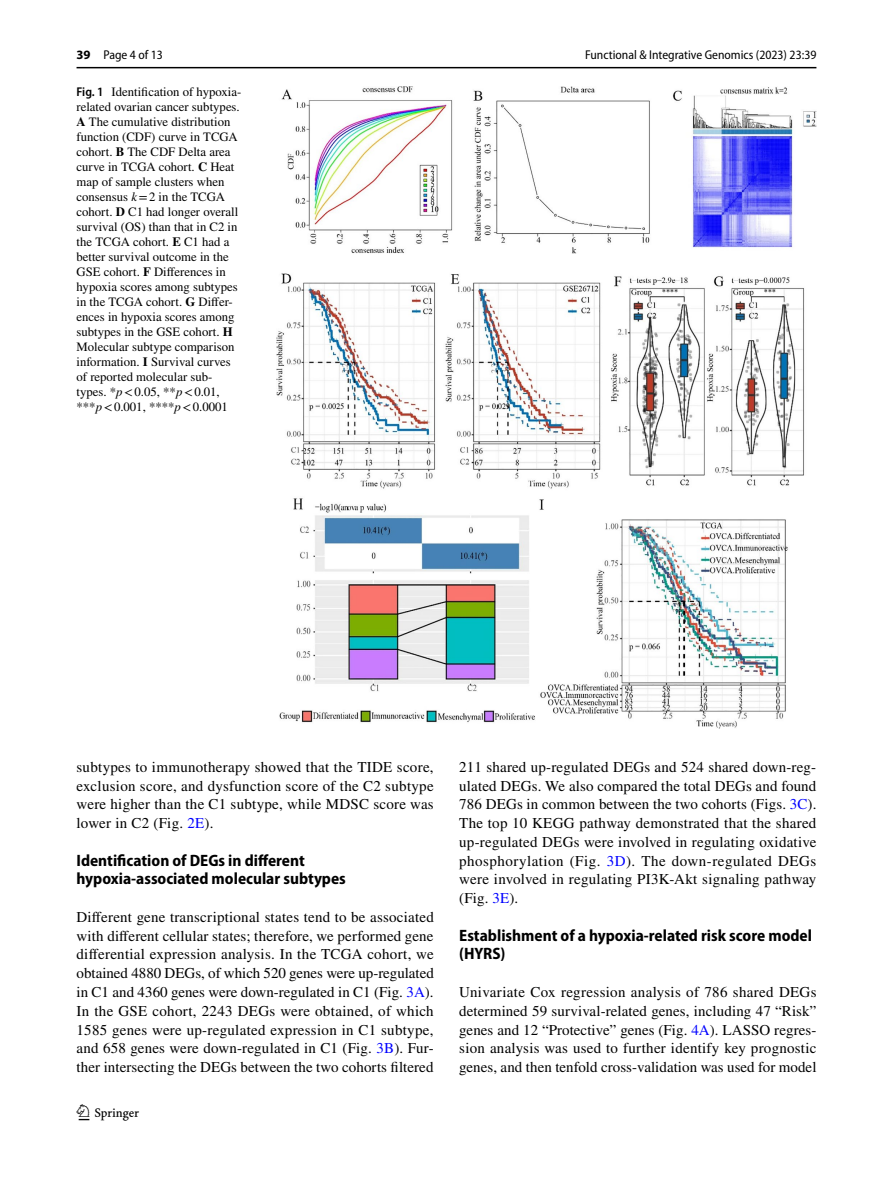
<style>
.page{position:relative;width:893px;height:1187px;background:#fff}
.page>*{position:absolute;margin:0;border:0;box-sizing:border-box;transform-origin:0 0}
.t1{font:22.5px "Springnew Regular 2";color:#000}
.t2{font:700 semi-condensed 16.5px/18.8px "Myriad Pro";color:#000}
.t3{font:15px/18.8px "STIX";letter-spacing:.005em;color:#000;text-align:justify}
.t4{font:12.75px/15px "STIX";color:#000}
.t5{font:semi-condensed 12.75px "Myriad Pro";color:#000}
.s1{font-weight:700;font-stretch:normal}
.s2{font-family:"Myriad Pro";font-weight:600;font-stretch:semi-condensed}
.s3{font-weight:700}
.s4{font-style:italic}
.s5{color:#00f}
</style>
<div class="page">
<hr style="left:77px;top:67px;width:739px;height:1px;background:#000">
<img style="left:276px;top:87px;width:540px;height:641px">
<p class="t5" style="left:77px;top:48px;width:88px"><span class="s1">39</span> Page 4 of 13</p>
<p class="t4" style="left:77px;top:85px;width:166px"><span class="s2">Fig. 1</span> Identification of hypoxia&shy;related ovarian cancer subtypes.<br><span class="s3">A</span> The cumulative distribution function (CDF) curve in TCGA cohort. <span class="s3">B</span> The CDF Delta area curve in TCGA cohort. <span class="s3">C</span> Heat map of sample clusters when consensus <span class="s4">k</span>=2 in the TCGA cohort. <span class="s3">D</span> C1 had longer overall survival (OS) than that in C2 in the TCGA cohort. <span class="s3">E</span> C1 had a better survival outcome in the<br>GSE cohort. <span class="s3">F</span> Differences in hypoxia scores among subtypes in the TCGA cohort. <span class="s3">G</span> Differ&shy;ences in hypoxia scores among subtypes in the GSE cohort. <span class="s3">H<br></span>Molecular subtype comparison information. <span class="s3">I</span> Survival curves of reported molecular sub&shy;types. *<span class="s4">p</span>&lt;0.05, **<span class="s4">p</span>&lt;0.01, ***<span class="s4">p</span>&lt;0.001, ****<span class="s4">p</span>&lt;0.0001</p>
<p class="t5" style="left:585px;top:48px;width:233px">Functional &amp; Integrative Genomics (2023) 23:39</p>
<p class="t3" style="left:77px;top:758px;width:359px">subtypes to immunotherapy showed that the TIDE score, exclusion score, and dysfunction score of the C2 subtype were higher than the C1 subtype, while MDSC score was lower in C2 (Fig. <span class="s5">2E</span>).</p>
<p class="t2" style="left:77px;top:850px;width:271px">Identification of DEGs in different hypoxia‑associated molecular subtypes</p>
<p class="t3" style="left:77px;top:908px;width:359px">Different gene transcriptional states tend to be associated with different cellular states; therefore, we performed gene differential expression analysis. In the TCGA cohort, we obtained 4880 DEGs, of which 520 genes were up-regulated in C1 and 4360 genes were down-regulated in C1 (Fig. <span class="s5">3A</span>).<br>In the GSE cohort, 2243 DEGs were obtained, of which 1585 genes were up-regulated expression in C1 subtype, and 658 genes were down-regulated in C1 (Fig. <span class="s5">3B</span>). Fur&shy;ther intersecting the DEGs between the two cohorts filtered</p>
<h1 class="t1" style="left:79px;top:1104px;width:62px">1 3</h1>
<p class="t3" style="left:459px;top:758px;width:359px">211 shared up-regulated DEGs and 524 shared down-reg&shy;ulated DEGs. We also compared the total DEGs and found 786 DEGs in common between the two cohorts (Figs. <span class="s5">3C</span>).<br>The top 10 KEGG pathway demonstrated that the shared up-regulated DEGs were involved in regulating oxidative phosphorylation (Fig. <span class="s5">3D</span>). The down-regulated DEGs were involved in regulating PI3K-Akt signaling pathway (Fig. <span class="s5">3E</span>).</p>
<p class="t2" style="left:459px;top:925px;width:354px">Establishment of a hypoxia‑related risk score model (HYRS)</p>
<p class="t3" style="left:459px;top:983px;width:359px">Univariate Cox regression analysis of 786 shared DEGs determined 59 survival-related genes, including 47 “Risk” genes and 12 “Protective” genes (Fig. <span class="s5">4A</span>). LASSO regres&shy;sion analysis was used to further identify key prognostic genes, and then tenfold cross-validation was used for model</p>
</div>
